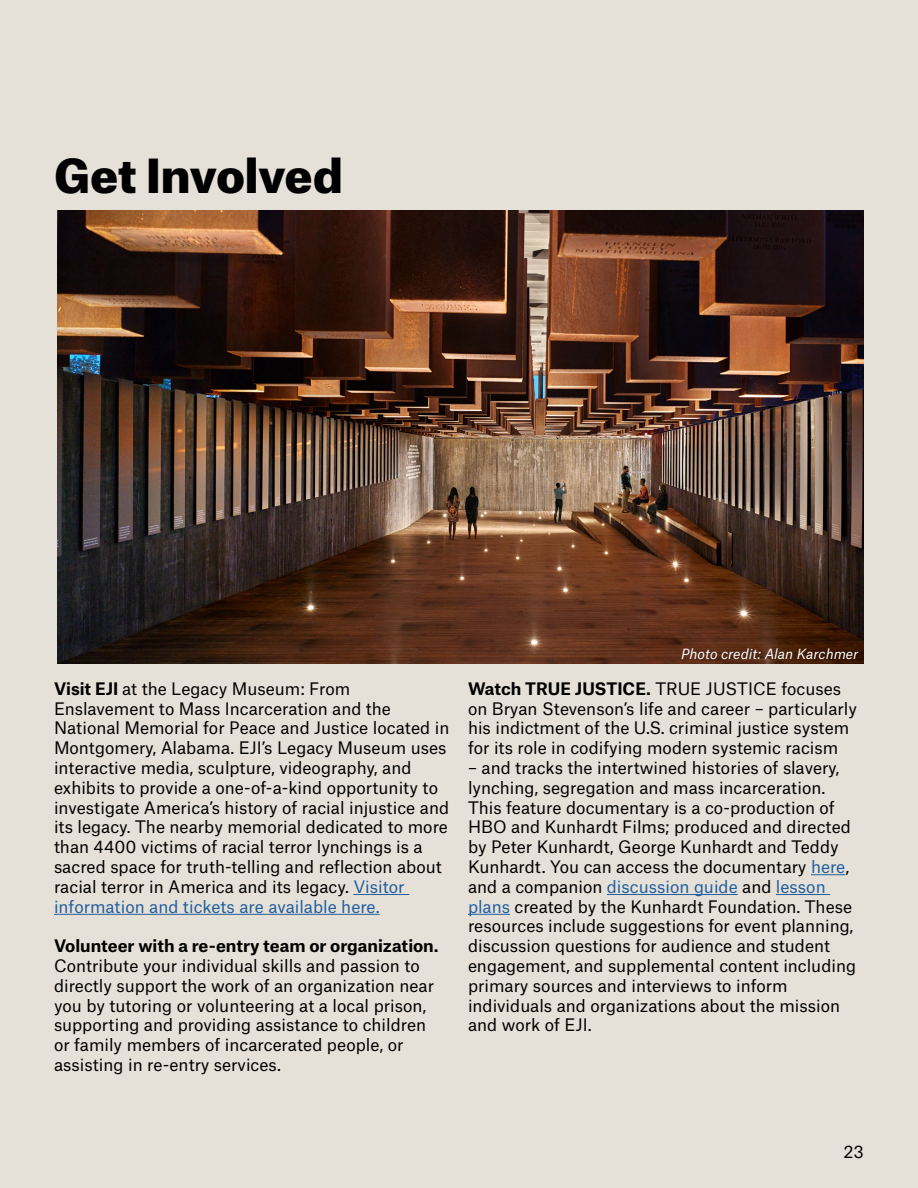
<style>
.page{position:relative;width:918px;height:1188px;background:#e6e1d8}
.page>*{position:absolute;margin:0;border:0;box-sizing:border-box;transform-origin:0 0}
.t1{font:900 45px "Atlas Grotesk";letter-spacing:-.005em;color:#000}
.t2{font:16.5px/19.8px "Atlas Grotesk";color:#000}
.t3{font:700 16.5px "Atlas Grotesk";color:#000}
.t4{font:italic 13.5px "Atlas Grotesk";color:#fff}
.s1{font-weight:700}
.s2{color:#215e9e}
</style>
<div class="page">
<img style="left:58px;top:211px;width:806px;height:452px">
<hr style="left:353px;top:894px;width:56px;height:1px;background:#215e9e">
<hr style="left:54px;top:914px;width:326px;height:1px;background:#215e9e">
<hr style="left:811px;top:874px;width:34px;height:1px;background:#215e9e">
<hr style="left:607px;top:894px;width:131px;height:1px;background:#215e9e">
<hr style="left:776px;top:894px;width:54px;height:1px;background:#215e9e">
<hr style="left:468px;top:914px;width:42px;height:1px;background:#215e9e">
<h1 class="t1" style="left:54px;top:138px;width:291px">Get Involved</h1>
<p class="t2" style="left:54px;top:677px;width:397px"><span class="s1">Visit EJI</span> at the Legacy Museum: From Enslavement to Mass Incarceration and the National Memorial for Peace and Justice located in Montgomery, Alabama. EJI’s Legacy Museum uses interactive media, sculpture, videography, and exhibits to provide a one-of-a-kind opportunity to investigate America’s history of racial injustice and its legacy. The nearby memorial dedicated to more than 4400 victims of racial terror lynchings is a sacred space for truth-telling and reflection about racial terror in America and its legacy. <span class="s2">Visitor information and tickets are available here.</span></p>
<p class="t3" style="left:54px;top:932px;width:386px">Volunteer with a re-entry team or organization.</p>
<p class="t2" style="left:54px;top:954px;width:382px">Contribute your individual skills and passion to directly support the work of an organization near you by tutoring or volunteering at a local prison, supporting and providing assistance to children or family members of incarcerated people, or assisting in re-entry services.</p>
<p class="t4" style="left:681px;top:643px;width:179px">Photo credit: Alan Karchmer</p>
<p class="t2" style="left:468px;top:677px;width:391px"><span class="s1">Watch TRUE JUSTICE.</span> TRUE JUSTICE focuses on Bryan Stevenson’s life and career – particularly his indictment of the U.S. criminal justice system for its role in codifying modern systemic racism</p>
<p class="t2" style="left:468px;top:756px;width:390px">– and tracks the intertwined histories of slavery, lynching, segregation and mass incarceration.<br>This feature documentary is a co-production of HBO and Kunhardt Films; produced and directed by Peter Kunhardt, George Kunhardt and Teddy Kunhardt. You can access the documentary <span class="s2">here</span>, and a companion <span class="s2">discussion guide</span> and <span class="s2">lesson plans</span> created by the Kunhardt Foundation. These resources include suggestions for event planning, discussion questions for audience and student engagement, and supplemental content including primary sources and interviews to inform individuals and organizations about the mission and work of EJI.</p>
<p class="t2" style="left:844px;top:1140px;width:22px">23</p>
</div>
